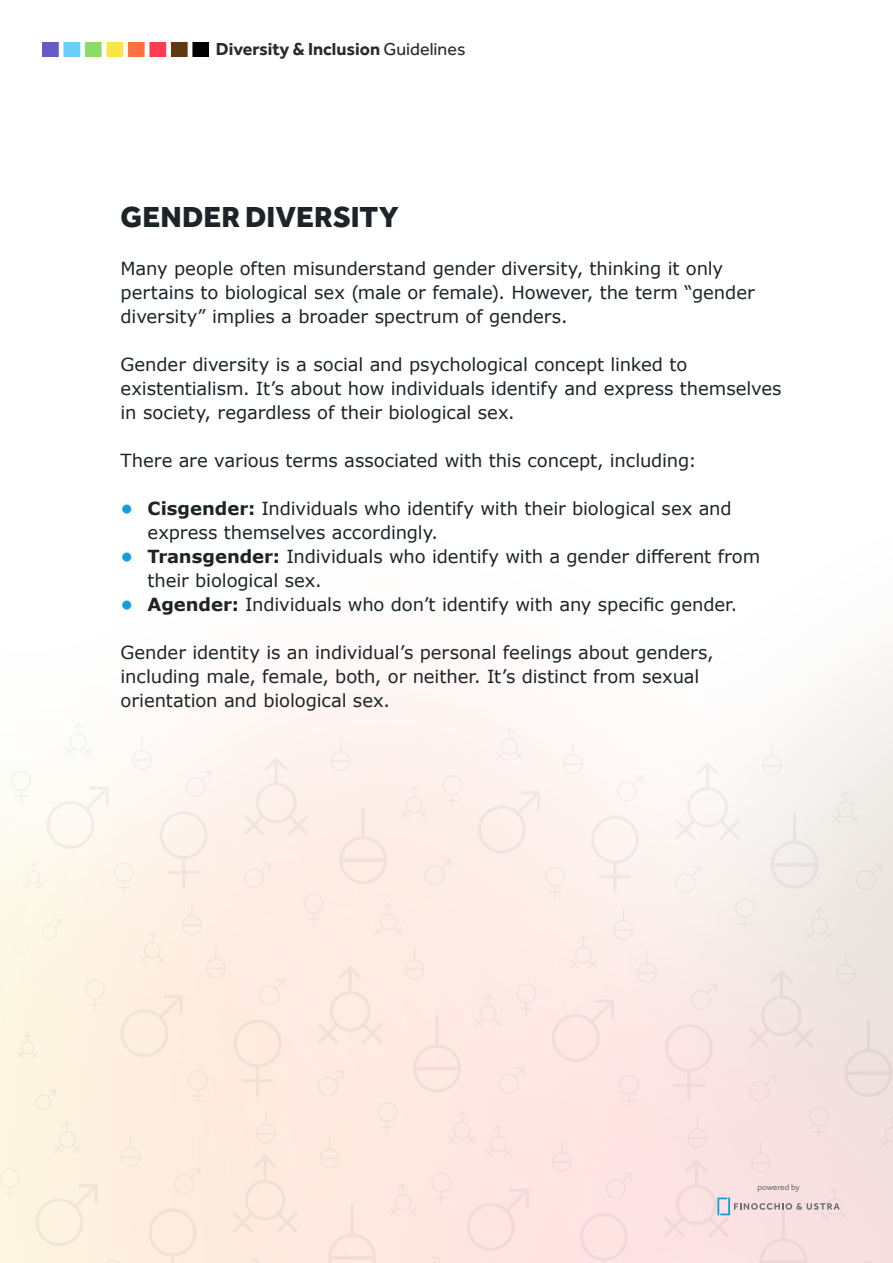
<style>
.page{position:relative;width:893px;height:1263px;background:#fff}
.page>*{position:absolute;margin:0;border:0;box-sizing:border-box;transform-origin:0 0}
.t1{font:800 30px "Effra";letter-spacing:.005em;color:#1d2427}
.t2{font:18px/24px "Verdana";letter-spacing:-.005em;color:#1d2427}
.t3{font:700 18px "Effra";color:#282a2b}
.t4{font:8.55px "Effra";letter-spacing:-.015em;color:#6d6e71}
.s1{font-weight:400}
.s2{font-weight:700;color:#149edb}
.s3{font-weight:700}
</style>
<div class="page">
<img style="left:0;top:42px;width:893px;height:816px">
<img style="left:43px;top:43px;width:165px;height:13px">
<svg style="left:45px;top:804px;width:68px;height:54px"></svg>
<svg style="left:10px;top:722px;width:203px;height:82px"></svg>
<svg style="left:113px;top:738px;width:316px;height:120px"></svg>
<svg style="left:331px;top:760px;width:19px;height:2px"></svg>
<svg style="left:476px;top:808px;width:68px;height:50px;background:#fcede9"></svg>
<svg style="left:442px;top:726px;width:202px;height:82px"></svg>
<svg style="left:544px;top:743px;width:316px;height:115px"></svg>
<svg style="left:762px;top:765px;width:19px;height:1px"></svg>
<svg style="left:0;top:858px;width:893px;height:405px;background:#fae9e2"></svg>
<p class="t3" style="left:216px;top:38px;width:251px">Diversity &amp; Inclusion <span class="s1">Guidelines</span></p>
<p class="t1" style="left:121px;top:199px;width:280px">GENDER DIVERSITY</p>
<p class="t2" style="left:121px;top:256px;width:636px">Many people often misunderstand gender diversity, thinking it only pertains to biological sex (male or female). However, the term “gender diversity” implies a broader spectrum of genders.</p>
<p class="t2" style="left:121px;top:352px;width:662px">Gender diversity is a social and psychological concept linked to existentialism. It’s about how individuals identify and express themselves in society, regardless of their biological sex.</p>
<p class="t2" style="left:121px;top:448px;width:577px">There are various terms associated with this concept, including:</p>
<p class="t2" style="left:148px;top:496px;width:586px;text-indent:-27px"><span class="s2">•</span> <span class="s3">Cisgender:</span> Individuals who identify with their biological sex and express themselves accordingly.</p>
<p class="t2" style="left:148px;top:544px;width:614px;text-indent:-27px"><span class="s2">•</span> <span class="s3">Transgender:</span> Individuals who identify with a gender different from their biological sex.</p>
<p class="t2" style="left:121px;top:592px;width:618px"><span class="s2">•</span> <span class="s3">Agender:</span> Individuals who don’t identify with any specific gender.</p>
<p class="t2" style="left:121px;top:640px;width:595px">Gender identity is an individual’s personal feelings about genders, including male, female, both, or neither. It’s distinct from sexual orientation and biological sex.</p>
<p class="t4" style="left:757px;top:1182px;width:44px">powered by</p>
</div>
